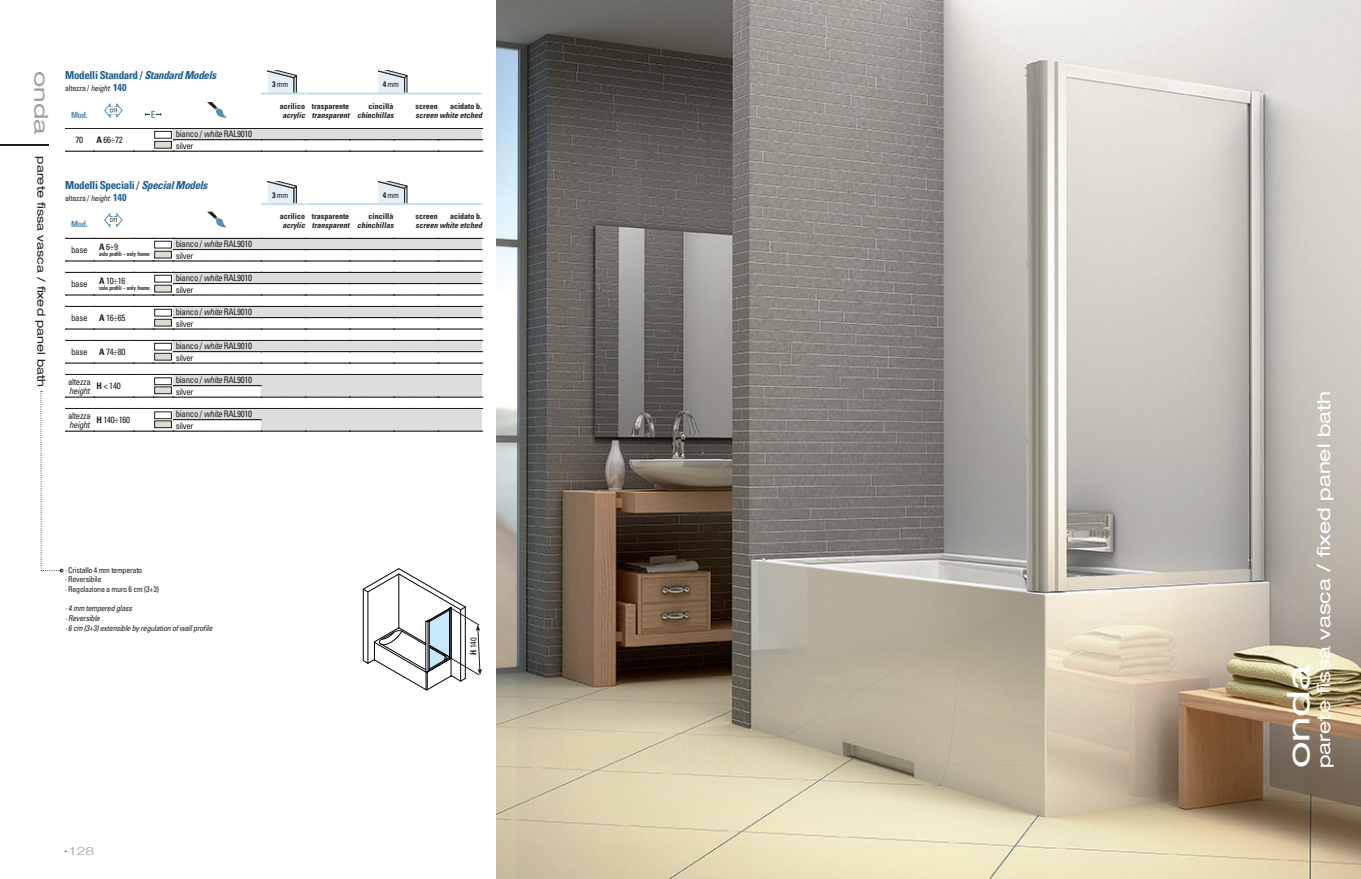
<style>
.page{position:relative;width:1361px;height:879px;background:#fff}
.page>*{position:absolute;margin:0;border:0;box-sizing:border-box;transform-origin:0 0}
.t1{font:expanded 31px "Helvetica Neue LT Std";color:#fff;scale:1.25 1}
.t2{font:expanded 19px "Helvetica Neue LT Std";color:#9d9fa2;scale:1.25 1}
.t3{font:expanded 18px "Helvetica Neue LT Std";color:#fff;scale:1.1 1}
.t4{font:300 11.2px "Helvetica Neue LT Std";color:#9d9fa2;scale:1.4 1}
.t5{font:700 condensed 11px "Univers LT Std";letter-spacing:-.03em;color:#1a5d8f}
.t6{font:expanded 11px "Helvetica Neue LT Std";color:#231f20;scale:1.1 1}
.t7{font:condensed 9px "Univers LT Std";letter-spacing:-.03em;color:#231f20}
.t8{font:italic condensed 9px "Univers LT Std";letter-spacing:-.03em;color:#231f20}
.t9{font:700 condensed 8.5px "Univers LT Std";letter-spacing:-.03em;color:#5690b0}
.t10{font:condensed 8.4px "Univers LT Std";color:#231f20}
.t11{font:condensed 8px "Univers LT Std";letter-spacing:-.03em;color:#231f20}
.t12{font:italic 700 condensed 8px "Univers LT Std";color:#231f20}
.t13{font:700 condensed 8px "Univers LT Std";color:#231f20}
.t14{font:italic condensed 8px "Univers LT Std";letter-spacing:-.03em;color:#231f20}
.t15{font:ultra-condensed 6px "Univers LT Std";color:#231f20;scale:1.3 1}
.s1{font-weight:400;color:#231f20}
.s2{font-style:italic}
.s3{font-weight:700;font-size:10px;color:#1a5d8f}
.s4{font-weight:700}
</style>
<div class="page">
<img style="left:496px;top:0;width:865px;height:879px">
<svg style="left:65px;top:128px;width:418px;height:13px"></svg>
<svg style="left:65px;top:151px;width:418px;height:1px"></svg>
<div style="left:155px;top:131px;width:16px;height:7px;background:#fff"></div>
<div style="left:154px;top:131px;width:17px;height:7px;border:1px solid #231f20"></div>
<div style="left:155px;top:141px;width:16px;height:7px;background:#deddd1"></div>
<div style="left:154px;top:141px;width:17px;height:7px;border:1px solid #231f20"></div>
<svg style="left:378px;top:71px;width:29px;height:22px"></svg>
<svg style="left:268px;top:71px;width:29px;height:22px"></svg>
<hr style="left:306px;top:93px;width:176px;height:2px;background:#c6deea">
<hr style="left:261px;top:93px;width:44px;height:2px;background:#c6deea">
<svg style="left:104px;top:103px;width:19px;height:15px"></svg>
<svg style="left:145px;top:111px;width:16px;height:7px"></svg>
<svg style="left:207px;top:102px;width:20px;height:16px"></svg>
<svg style="left:173px;top:305px;width:309px;height:80px"></svg>
<svg style="left:65px;top:238px;width:418px;height:58px"></svg>
<svg style="left:65px;top:306px;width:418px;height:1px"></svg>
<svg style="left:173px;top:317px;width:310px;height:1px"></svg>
<svg style="left:65px;top:329px;width:418px;height:1px"></svg>
<svg style="left:65px;top:340px;width:418px;height:1px"></svg>
<svg style="left:173px;top:351px;width:310px;height:1px"></svg>
<svg style="left:65px;top:363px;width:418px;height:1px"></svg>
<svg style="left:65px;top:374px;width:418px;height:1px"></svg>
<div style="left:155px;top:241px;width:16px;height:7px;background:#fff"></div>
<div style="left:155px;top:251px;width:16px;height:7px;background:#deddd1"></div>
<div style="left:154px;top:251px;width:17px;height:7px;border:1px solid #231f20"></div>
<div style="left:155px;top:275px;width:16px;height:7px;background:#fff"></div>
<div style="left:154px;top:275px;width:17px;height:7px;border:1px solid #231f20"></div>
<div style="left:155px;top:285px;width:16px;height:7px;background:#deddd1"></div>
<div style="left:154px;top:285px;width:17px;height:7px;border:1px solid #231f20"></div>
<div style="left:154px;top:309px;width:17px;height:7px;border:1px solid #231f20"></div>
<div style="left:155px;top:319px;width:16px;height:7px;background:#deddd1"></div>
<div style="left:154px;top:319px;width:17px;height:7px;border:1px solid #231f20"></div>
<div style="left:154px;top:343px;width:17px;height:7px;border:1px solid #231f20"></div>
<div style="left:155px;top:353px;width:16px;height:7px;background:#deddd1"></div>
<div style="left:154px;top:353px;width:17px;height:7px;border:1px solid #231f20"></div>
<div style="left:154px;top:378px;width:17px;height:7px;border:1px solid #231f20"></div>
<svg style="left:104px;top:212px;width:19px;height:16px"></svg>
<svg style="left:207px;top:212px;width:20px;height:16px"></svg>
<svg style="left:378px;top:181px;width:29px;height:22px"></svg>
<svg style="left:268px;top:181px;width:29px;height:22px"></svg>
<hr style="left:306px;top:203px;width:176px;height:2px;background:#c6deea">
<hr style="left:261px;top:203px;width:44px;height:2px;background:#c6deea">
<svg style="left:41px;top:385px;width:442px;height:305px"></svg>
<hr style="left:0;top:145px;width:48px;height:1px;background:#231f20">
<p class="t2" style="left:53px;top:71px;width:52px;rotate:90deg">onda</p>
<p class="t6" style="left:48px;top:156px;width:211px;rotate:90deg">parete fissa vasca / fixed panel bath</p>
<p class="t5" style="left:65px;top:68px;width:153px">Modelli Standard <span class="s1">/</span> <span class="s2">Standard Models</span></p>
<p class="t11" style="left:65px;top:83px;width:63px">altezza / <span class="s2">height</span> <span class="s3">140</span></p>
<p class="t11" style="left:272px;top:79px;width:18px"><span class="s4">3</span> mm</p>
<p class="t11" style="left:383px;top:79px;width:18px"><span class="s4">4</span> mm</p>
<p class="t13" style="left:280px;top:101px;width:27px">acrilico</p>
<p class="t12" style="left:282px;top:110px;width:24px">acrylic</p>
<p class="t13" style="left:369px;top:101px;width:26px">cincillà</p>
<p class="t13" style="left:312px;top:101px;width:39px">trasparente</p>
<p class="t12" style="left:312px;top:110px;width:39px">transparent</p>
<p class="t9" style="left:71px;top:110px;width:18px">Mod.</p>
<p class="t12" style="left:357px;top:110px;width:38px">chinchillas</p>
<p class="t7" style="left:76px;top:134px;width:9px">70</p>
<p class="t7" style="left:96px;top:134px;width:28px"><span class="s4">A</span> 66÷72</p>
<p class="t7" style="left:176px;top:128px;width:78px">bianco / <span class="s2">white</span> RAL9010</p>
<p class="t7" style="left:176px;top:140px;width:19px">silver</p>
<p class="t5" style="left:65px;top:179px;width:144px">Modelli Speciali <span class="s1">/</span> <span class="s2">Special Models</span></p>
<p class="t11" style="left:65px;top:193px;width:63px">altezza / <span class="s2">height</span> <span class="s3">140</span></p>
<p class="t9" style="left:71px;top:219px;width:18px">Mod.</p>
<p class="t7" style="left:71px;top:244px;width:18px">base</p>
<p class="t7" style="left:99px;top:241px;width:20px"><span class="s4">A</span> 6÷9</p>
<p class="t15" style="left:99px;top:250px;width:40px">solo profili - only frame</p>
<p class="t7" style="left:176px;top:238px;width:78px">bianco / <span class="s2">white</span> RAL9010</p>
<p class="t7" style="left:176px;top:250px;width:19px">silver</p>
<p class="t7" style="left:71px;top:278px;width:18px">base</p>
<p class="t7" style="left:99px;top:275px;width:28px"><span class="s4">A</span> 10÷16</p>
<p class="t15" style="left:99px;top:284px;width:40px">solo profili - only frame</p>
<p class="t7" style="left:176px;top:272px;width:78px">bianco / <span class="s2">white</span> RAL9010</p>
<p class="t7" style="left:176px;top:284px;width:19px">silver</p>
<p class="t7" style="left:71px;top:312px;width:18px">base</p>
<p class="t7" style="left:99px;top:312px;width:28px"><span class="s4">A</span> 16÷65</p>
<p class="t7" style="left:176px;top:306px;width:78px">bianco / <span class="s2">white</span> RAL9010</p>
<p class="t7" style="left:176px;top:318px;width:19px">silver</p>
<p class="t7" style="left:71px;top:346px;width:18px">base</p>
<p class="t7" style="left:99px;top:346px;width:28px"><span class="s4">A</span> 74÷80</p>
<p class="t7" style="left:176px;top:340px;width:78px">bianco / <span class="s2">white</span> RAL9010</p>
<p class="t7" style="left:176px;top:352px;width:19px">silver</p>
<p class="t7" style="left:68px;top:375px;width:24px">altezza</p>
<p class="t8" style="left:69px;top:384px;width:22px">height</p>
<p class="t7" style="left:96px;top:380px;width:26px"><span class="s4">H</span> &lt; 140</p>
<p class="t7" style="left:176px;top:374px;width:78px">bianco / <span class="s2">white</span> RAL9010</p>
<p class="t7" style="left:176px;top:386px;width:19px">silver</p>
<p class="t7" style="left:68px;top:410px;width:24px">altezza</p>
<p class="t8" style="left:69px;top:419px;width:22px">height</p>
<p class="t7" style="left:96px;top:414px;width:35px"><span class="s4">H</span> 140÷160</p>
<p class="t7" style="left:176px;top:408px;width:78px">bianco / <span class="s2">white</span> RAL9010</p>
<p class="t7" style="left:176px;top:420px;width:19px">silver</p>
<p class="t11" style="left:272px;top:190px;width:18px"><span class="s4">3</span> mm</p>
<p class="t11" style="left:383px;top:190px;width:18px"><span class="s4">4</span> mm</p>
<p class="t13" style="left:280px;top:211px;width:27px">acrilico</p>
<p class="t12" style="left:282px;top:220px;width:24px">acrylic</p>
<p class="t13" style="left:369px;top:211px;width:26px">cincillà</p>
<p class="t12" style="left:357px;top:220px;width:38px">chinchillas</p>
<p class="t13" style="left:312px;top:211px;width:39px">trasparente</p>
<p class="t12" style="left:312px;top:220px;width:39px">transparent</p>
<p class="t13" style="left:450px;top:101px;width:33px">acidato b.</p>
<p class="t13" style="left:415px;top:101px;width:24px">screen</p>
<p class="t12" style="left:415px;top:110px;width:68px">screen white etched</p>
<p class="t13" style="left:450px;top:211px;width:33px">acidato b.</p>
<p class="t13" style="left:415px;top:211px;width:24px">screen</p>
<p class="t12" style="left:415px;top:220px;width:68px">screen white etched</p>
<p class="t11" style="left:65px;top:565px;width:79px">· Cristallo 4 mm temperato</p>
<p class="t11" style="left:65px;top:574px;width:38px">· Reversibile</p>
<p class="t11" style="left:65px;top:584px;width:95px">· Regolazione a muro 6 cm (3+3)</p>
<p class="t14" style="left:65px;top:603px;width:68px">· 4 mm tempered glass</p>
<p class="t14" style="left:65px;top:613px;width:36px">· Reversible</p>
<p class="t14" style="left:65px;top:622px;width:149px">· 6 cm (3+3) extensible by regulation of wall profile</p>
<p class="t10" style="left:468px;top:655px;width:19px;rotate:-90deg"><span class="s4">H</span> 140</p>
<p class="t4" style="left:64px;top:844px;width:23px"><sup>.</sup>128</p>
<p class="t3" style="left:1312px;top:768px;width:345px;rotate:-90deg">parete fissa vasca / fixed panel bath</p>
<p class="t1" style="left:1279px;top:768px;width:84px;rotate:-90deg">onda</p>
</div>
